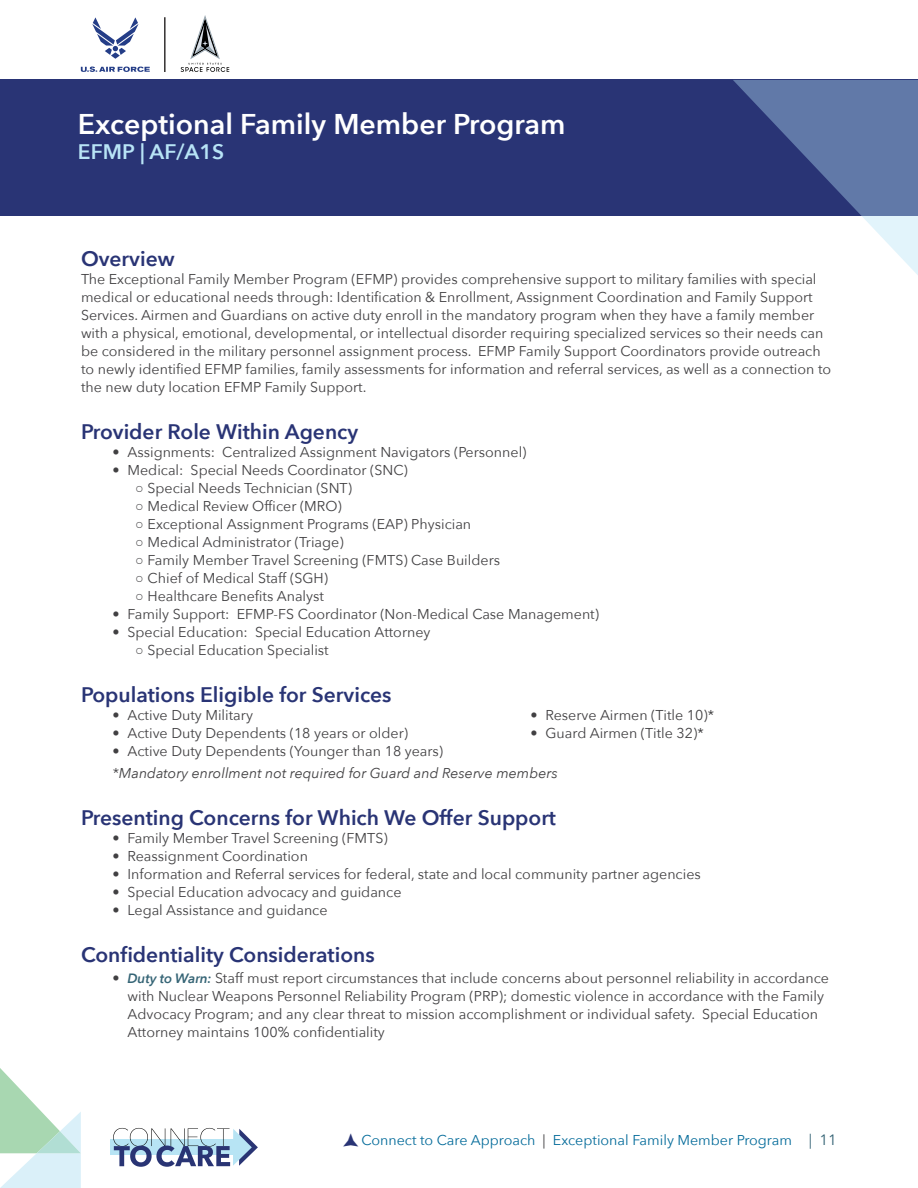
<style>
.page{position:relative;width:918px;height:1188px;background:#fff}
.page>*{position:absolute;margin:0;border:0;box-sizing:border-box;transform-origin:0 0}
.Table_Of_Contents_Na{font:600 28.5px "Avenir Next";color:#fff}
.t1{font:600 21px "Avenir Next";color:#293475}
.t2{font:600 21px "Avenir Next";color:#b8e4f6}
.t3{font:15px "Avenir Next";color:#376576}
.t4{font:14.25px/18px "Avenir Next";color:#414042}
.t5{font:italic 14.25px "Avenir Next";color:#414042}
.t6{font:14.25px "Avenir Next";color:#046b9a}
.s1{font-family:"Arial"}
.s2{font-weight:600;font-style:italic;font-size:13.5px;color:#366576}
.s3{color:#414042}
</style>
<div class="page">
<div style="left:0;top:80px;width:918px;height:136px;background:#293475"></div>
<svg style="left:733px;top:80px;width:185px;height:195px"></svg>
<hr style="left:164px;top:17px;width:2px;height:55px;background:#333030">
<svg style="left:92px;top:17px;width:46px;height:42px"></svg>
<svg style="left:81px;top:66px;width:69px;height:6px"></svg>
<svg style="left:181px;top:15px;width:48px;height:57px"></svg>
<svg style="left:0;top:1068px;width:81px;height:120px"></svg>
<div style="left:110px;top:1139px;width:126px;height:16px;background:#b7e4f4"></div>
<svg style="left:113px;top:1128px;width:145px;height:39px"></svg>
<p class="Table_Of_Contents_Na" style="left:78px;top:100px;width:489px">Exceptional Family Member Program</p>
<p class="t2" style="left:78px;top:134px;width:148px">EFMP | AF/A1S</p>
<p class="t1" style="left:81px;top:241px;width:95px">Overview</p>
<p class="t4" style="left:81px;top:270px;width:752px">The Exceptional Family Member Program (EFMP) provides comprehensive support to military families with special medical or educational needs through: Identification &amp; Enrollment, Assignment Coordination and Family Support Services. Airmen and Guardians on active duty enroll in the mandatory program when they have a family member with a physical, emotional, developmental, or intellectual disorder requiring specialized services so their needs can be considered in the military personnel assignment process. EFMP Family Support Coordinators provide outreach to newly identified EFMP families, family assessments for information and referral services, as well as a connection to the new duty location EFMP Family Support.</p>
<p class="t1" style="left:81px;top:414px;width:279px">Provider Role Within Agency</p>
<p class="t4" style="left:113px;top:442px;width:416px">• Assignments: Centralized Assignment Navigators (Personnel)</p>
<p class="t4" style="left:113px;top:460px;width:297px">• Medical: Special Needs Coordinator (SNC)</p>
<p class="t4" style="left:135px;top:478px;width:218px"><span class="s1">○</span> Special Needs Technician (SNT)</p>
<p class="t4" style="left:135px;top:496px;width:208px"><span class="s1">○</span> Medical Review Officer (MRO)</p>
<p class="t4" style="left:135px;top:514px;width:338px"><span class="s1">○</span> Exceptional Assignment Programs (EAP) Physician</p>
<p class="t4" style="left:135px;top:532px;width:210px"><span class="s1">○</span> Medical Administrator (Triage)</p>
<p class="t4" style="left:135px;top:550px;width:367px"><span class="s1">○</span> Family Member Travel Screening (FMTS) Case Builders</p>
<p class="t4" style="left:135px;top:568px;width:195px"><span class="s1">○</span> Chief of Medical Staff (SGH)</p>
<p class="t4" style="left:135px;top:586px;width:191px"><span class="s1">○</span> Healthcare Benefits Analyst</p>
<p class="t4" style="left:113px;top:604px;width:488px">• Family Support: EFMP-FS Coordinator (Non-Medical Case Management)</p>
<p class="t4" style="left:113px;top:622px;width:320px">• Special Education: Special Education Attorney</p>
<p class="t4" style="left:135px;top:640px;width:195px"><span class="s1">○</span> Special Education Specialist</p>
<p class="t1" style="left:81px;top:676px;width:312px">Populations Eligible for Services</p>
<p class="t4" style="left:113px;top:705px;width:142px">• Active Duty Military</p>
<p class="t4" style="left:113px;top:723px;width:297px">• Active Duty Dependents (18 years or older)</p>
<p class="t4" style="left:113px;top:741px;width:332px">• Active Duty Dependents (Younger than 18 years)</p>
<p class="t5" style="left:112px;top:761px;width:447px">*Mandatory enrollment not required for Guard and Reserve members</p>
<p class="t1" style="left:81px;top:800px;width:476px">Presenting Concerns for Which We Offer Support</p>
<p class="t4" style="left:113px;top:828px;width:277px">• Family Member Travel Screening (FMTS)</p>
<p class="t4" style="left:113px;top:846px;width:197px">• Reassignment Coordination</p>
<p class="t4" style="left:113px;top:864px;width:590px">• Information and Referral services for federal, state and local community partner agencies</p>
<p class="t4" style="left:113px;top:882px;width:291px">• Special Education advocacy and guidance</p>
<p class="t4" style="left:113px;top:900px;width:217px">• Legal Assistance and guidance</p>
<p class="t1" style="left:81px;top:937px;width:295px">Confidentiality Considerations</p>
<p class="t4" style="left:113px;top:968px;width:718px">• <span class="s2">Duty to Warn:</span> Staff must report circumstances that include concerns about personnel reliability in accordance</p>
<p class="t4" style="left:127px;top:986px;width:698px">with Nuclear Weapons Personnel Reliability Program (PRP); domestic violence in accordance with the Family</p>
<p class="t4" style="left:127px;top:1004px;width:692px">Advocacy Program; and any clear threat to mission accomplishment or individual safety. Special Education</p>
<p class="t4" style="left:127px;top:1022px;width:259px">Attorney maintains 100% confidentiality</p>
<p class="t4" style="left:530px;top:705px;width:185px">• Reserve Airmen (Title 10)*</p>
<p class="t4" style="left:530px;top:723px;width:175px">• Guard Airmen (Title 32)*</p>
<p class="t6" style="left:361px;top:1128px;width:432px">Connect to Care Approach <span class="s3">|</span> Exceptional Family Member Program</p>
<p class="t3" style="left:809px;top:1127px;width:30px">| 11</p>
</div>
